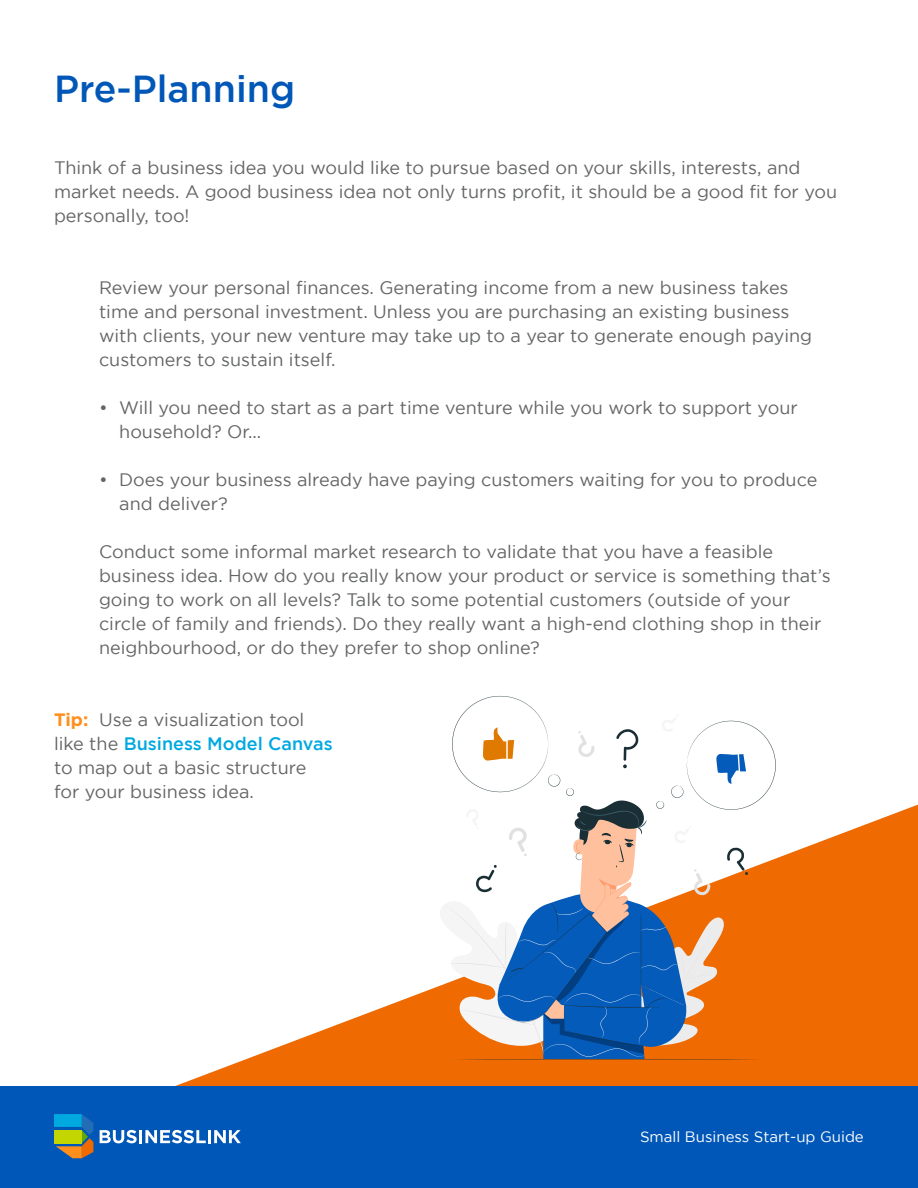
<style>
.page{position:relative;width:918px;height:1188px;background:#fff}
.page>*{position:absolute;margin:0;border:0;box-sizing:border-box;transform-origin:0 0}
.t1{font:500 37.5px "Gotham";color:#0057b7}
.t2{font:18px/24px "Gotham";color:#646566}
.t3{font:15px "Gotham";color:#fff}
.s1{font-weight:700;color:#ff8f1c}
.s2{font-weight:500;color:#00a9e0}
</style>
<div class="page">
<svg style="left:175px;top:805px;width:743px;height:281px"></svg>
<div style="left:0;top:1086px;width:918px;height:102px;background:#0057b7"></div>
<svg style="left:439px;top:696px;width:337px;height:366px"></svg>
<svg style="left:54px;top:1114px;width:39px;height:44px"></svg>
<svg style="left:100px;top:1130px;width:141px;height:13px"></svg>
<h1 class="t1" style="left:54px;top:67px;width:243px">Pre-Planning</h1>
<p class="t2" style="left:54px;top:155px;width:785px">Think of a business idea you would like to pursue based on your skills, interests, and market needs. A good business idea not only turns profit, it should be a good fit for you personally, too!</p>
<p class="t2" style="left:99px;top:275px;width:715px">Review your personal finances. Generating income from a new business takes time and personal investment. Unless you are purchasing an existing business with clients, your new venture may take up to a year to generate enough paying customers to sustain itself.</p>
<p class="t2" style="left:119px;top:395px;width:680px;text-indent:-20px">• Will you need to start as a part time venture while you work to support your household? Or...</p>
<p class="t2" style="left:119px;top:467px;width:700px;text-indent:-20px">• Does your business already have paying customers waiting for you to produce and deliver?</p>
<p class="t2" style="left:99px;top:539px;width:733px">Conduct some informal market research to validate that you have a feasible business idea. How do you really know your product or service is something that’s going to work on all levels? Talk to some potential customers (outside of your circle of family and friends). Do they really want a high-end clothing shop in their neighbourhood, or do they prefer to shop online?</p>
<p class="t2" style="left:54px;top:707px;width:280px"><span class="s1">Tip:</span> Use a visualization tool like the <span class="s2">Business Model Canvas </span>to map out a basic structure for your business idea.</p>
<p class="t3" style="left:640px;top:1128px;width:225px">Small Business Start-up Guide</p>
</div>
